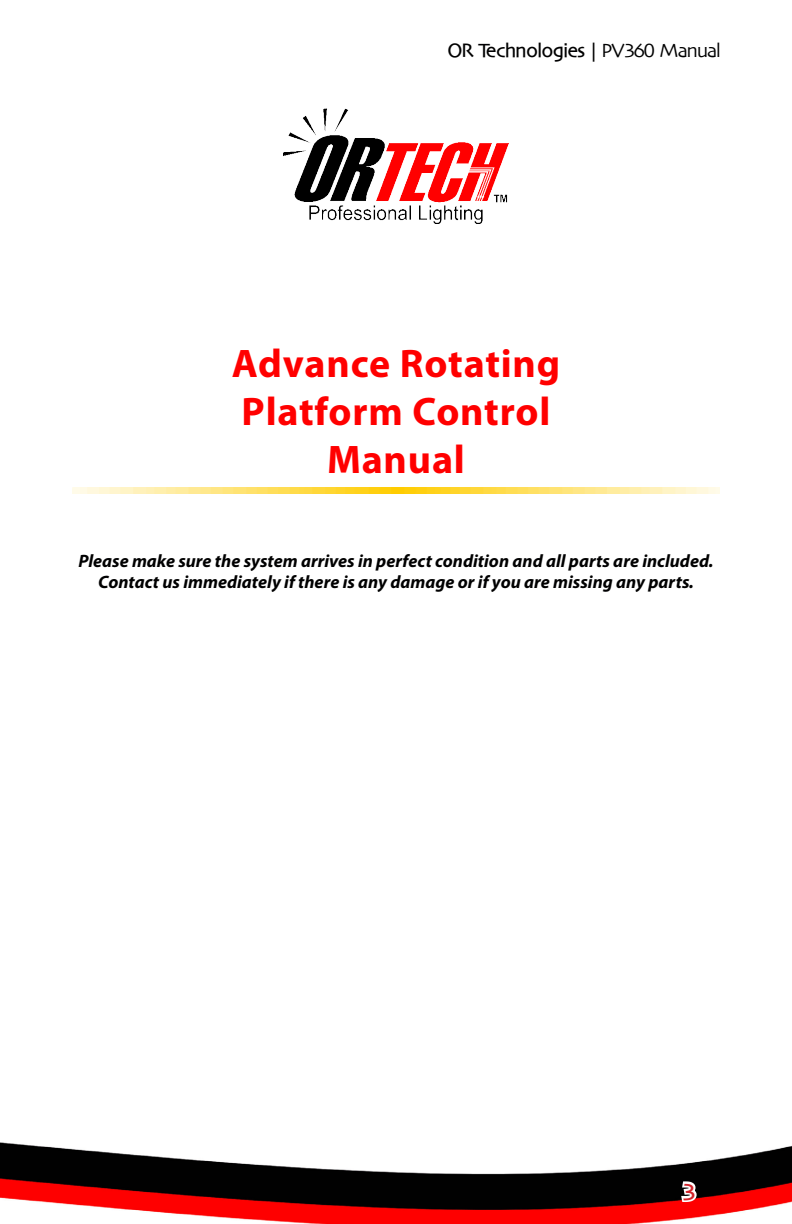
<style>
.page{position:relative;width:792px;height:1224px;background:#fff}
.page>*{position:absolute;margin:0;border:0;box-sizing:border-box;transform-origin:0 0}
.Title_-20pt{font:700 40px "Myriad Pro";letter-spacing:.02em;color:#f00}
.t1{font:700 24px "Skia MK";color:#d1232a}
.t2{font:700 20px "Skia MK";color:#000001}
.Notes{font:italic 700 18px/21.6px "Myriad Pro";color:#000001;text-align:center}
.s1{font-weight:400}
</style>
<div class="page">
<img style="left:0;top:1142px;width:792px;height:82px">
<img style="left:284px;top:108px;width:225px;height:116px">
<img style="left:72px;top:488px;width:648px;height:6px">
<svg style="left:677px;top:1179px;width:23px;height:26px"></svg>
<p class="t2" style="left:447px;top:38px;width:274px">OR Technologies | <span class="s1">PV360 Manual</span></p>
<p class="Title_-20pt" style="left:232px;top:341px;width:330px">Advance Rotating</p>
<p class="Title_-20pt" style="left:242px;top:389px;width:310px">Platform Control</p>
<p class="Title_-20pt" style="left:327px;top:437px;width:139px">Manual</p>
<p class="Notes" style="left:78px;top:550px;width:637px">Please make sure the system arrives in perfect condition and all parts are included.<br>Contact us immediately if there is any damage or if you are missing any parts.</p>
<p class="t1" style="left:682px;top:1177px;width:14px">3</p>
</div>
